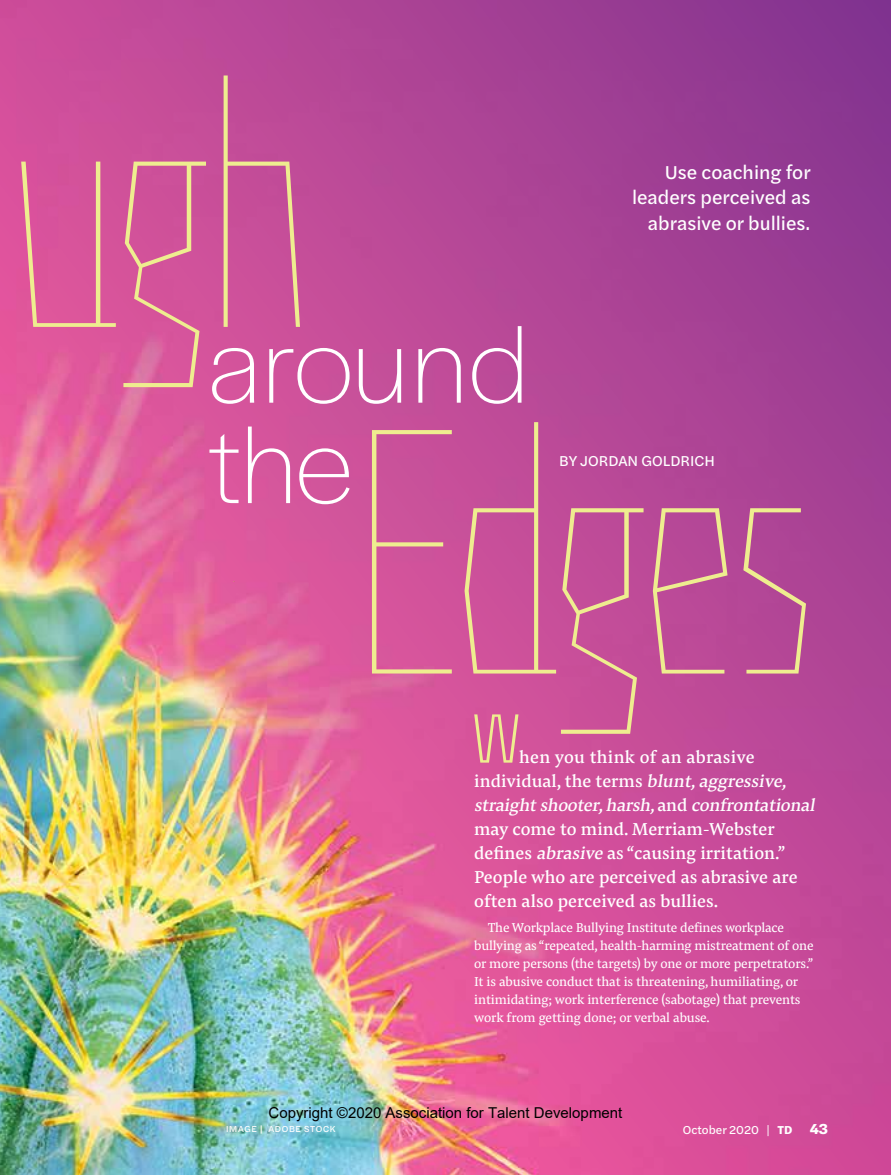
<style>
.page{position:relative;width:891px;height:1175px;background:#fff}
.page>*{position:absolute;margin:0;border:0;box-sizing:border-box;transform-origin:0 0}
.t1{font:200 113.55px/100.4px "Halyard Display";letter-spacing:-.01em;color:#fff}
.t2{font:19.5px/25.5px "Halyard Text";color:#fff;text-align:right}
.t3{font:18px/24px "Pensum Pro";color:#fff}
.t4{font:15px "Arial";color:#000}
.t5{font:15px "Halyard Text";color:#fff}
.t6{font:13.5px/18px "Pensum Pro";letter-spacing:-.01em;color:#fff}
.t7{font:12px "Halyard Text";color:#fff}
.t8{font:9px "Halyard Micro";color:#fff}
.s1{font-style:italic}
.s2{font-style:inherit}
.s3{font-weight:700}
.s4{font-weight:700;font-size:15px}
</style>
<div class="page">
<img style="left:0;top:0;width:891px;height:1174px">
<div style="left:204px;top:1118px;width:124px;height:24px;background:#000;opacity:.23"></div>
<svg style="left:474px;top:733px;width:45px;height:29px"></svg>
<svg style="left:21px;top:75px;width:279px;height:312px;background:#d15b99"></svg>
<svg style="left:372px;top:422px;width:434px;height:311px;background:#c45797"></svg>
<h1 class="t1" style="left:208px;top:308px;width:322px">around the</h1>
<h2 class="t2" style="left:632px;top:158px;width:180px">Use coaching for leaders perceived as abrasive or bullies.</h2>
<p class="t5" style="left:559px;top:450px;width:157px">BY JORDAN GOLDRICH</p>
<p class="t3" style="left:474px;top:744px;width:346px;text-indent:45px">hen you think of an abrasive individual, the terms <span class="s1">blunt,aggressive, straightshooter,harsh,</span>a n d <span class="s1">confrontational </span>may come to mind. Merriam-Webster defines <span class="s1">abrasive</span> as “causing irritation.” People who are perceived as abrasive are often also perceived as bullies.</p>
<p class="t6" style="left:474px;top:918px;width:341px;text-indent:14px">The Workplace Bullying Institute defines workplace bullying as “repeated, health-harming mistreatment of one or more persons (the targets) by one or more perpetrators.” It is abusive conduct that is threatening, humiliating, or intimidating; work interference (sabotage) that prevents work from getting done; or verbal abuse.</p>
<p class="t4" style="left:269px;top:1102px;width:355px">Copyright ©2020 Association for Talent Development</p>
<p class="t8" style="left:226px;top:1121px;width:111px">IMAGE | ADOBE STOCK</p>
<p class="t7" style="left:683px;top:1121px;width:147px">October 2020 <span class="s2">|</span> <span class="s3">TD</span> <span class="s4">43</span></p>
</div>
